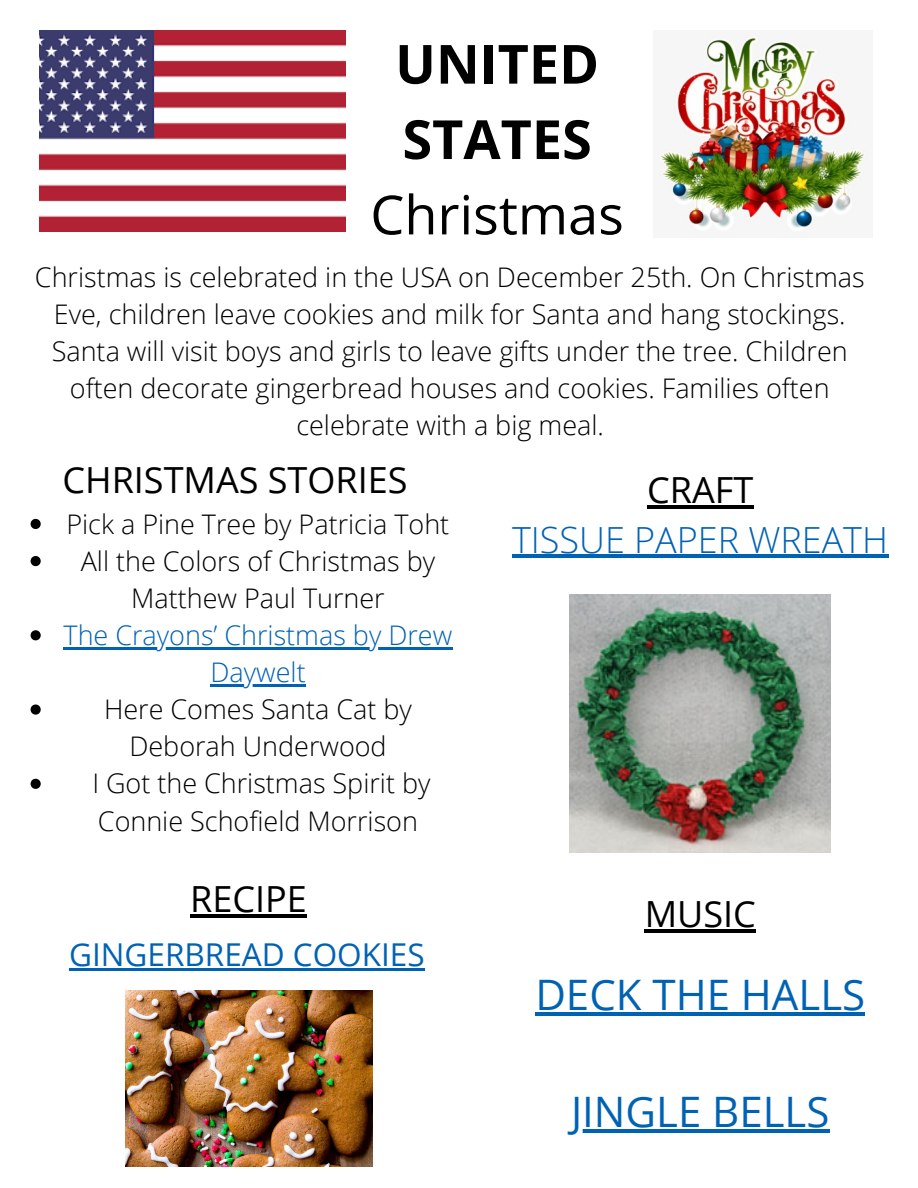
<style>
.page{position:relative;width:918px;height:1188px;background:#fff}
.page>*{position:absolute;margin:0;border:0;box-sizing:border-box;transform-origin:0 0}
.t1{font:700 54px/75.3px "Open Sans";color:#000}
.t2{font:54px "Open Sans";color:#000}
.t3{font:42px "Open Sans";color:#0062b5}
.t4{font:36px "Open Sans";color:#000}
.t5{font:300 36px "Open Sans";color:#0062b5}
.t6{font:31.5px "Open Sans";color:#0062b5}
.t7{font:300 27px/37.2px "Open Sans";color:#000;text-align:center}
.t8{font:300 27px/37.2px "Open Sans";color:#0062b5;text-align:center}
</style>
<div class="page">
<img style="left:39px;top:31px;width:306px;height:201px">
<img style="left:125px;top:991px;width:248px;height:175px">
<img style="left:570px;top:594px;width:261px;height:259px">
<svg style="left:31px;top:519px;width:10px;height:10px"></svg>
<svg style="left:31px;top:556px;width:10px;height:10px"></svg>
<svg style="left:31px;top:630px;width:10px;height:10px"></svg>
<hr style="left:64px;top:647px;width:389px;height:2px;background:#0062b5">
<hr style="left:211px;top:684px;width:95px;height:3px;background:#0062b5">
<svg style="left:31px;top:705px;width:10px;height:10px"></svg>
<svg style="left:31px;top:779px;width:10px;height:10px"></svg>
<img style="left:658px;top:35px;width:209px;height:198px">
<hr style="left:647px;top:505px;width:106px;height:4px;background:#000">
<hr style="left:512px;top:555px;width:376px;height:3px;background:#0062b5">
<hr style="left:190px;top:915px;width:117px;height:3px;background:#000">
<hr style="left:645px;top:929px;width:111px;height:3px;background:#000">
<hr style="left:535px;top:1013px;width:330px;height:3px;background:#0062b5">
<hr style="left:571px;top:1130px;width:258px;height:3px;background:#0062b5">
<hr style="left:69px;top:968px;width:356px;height:2px;background:#0062b5">
<h1 class="t1" style="left:395px;top:25px;width:205px">UNITED<br>STATES</h1>
<h1 class="t2" style="left:370px;top:177px;width:255px">Christmas</h1>
<p class="t7" style="left:35px;top:257px;width:831px">Christmas is celebrated in the USA on December 25th. On Christmas Eve, children leave cookies and milk for Santa and hang stockings.<br>Santa will visit boys and girls to leave gifts under the tree. Children often decorate gingerbread houses and cookies. Families often celebrate with a big meal.</p>
<h3 class="t4" style="left:63px;top:455px;width:347px">CHRISTMAS STORIES</h3>
<p class="t7" style="left:66px;top:504px;width:384px">Pick a Pine Tree by Patricia Toht<br>All the Colors of Christmas by<br>Matthew Paul Turner</p>
<p class="t8" style="left:64px;top:616px;width:390px">The Crayons’ Christmas by Drew<br>Daywelt</p>
<p class="t7" style="left:92px;top:690px;width:340px">Here Comes Santa Cat by<br>Deborah Underwood<br>I Got the Christmas Spirit by<br>Connie Schofield Morrison</p>
<h3 class="t4" style="left:190px;top:874px;width:118px">RECIPE</h3>
<p class="t6" style="left:69px;top:932px;width:357px">GINGERBREAD COOKIES</p>
<h3 class="t4" style="left:647px;top:465px;width:108px">CRAFT</h3>
<h3 class="t5" style="left:512px;top:514px;width:377px">TISSUE PAPER WREATH</h3>
<h3 class="t4" style="left:645px;top:888px;width:113px">MUSIC</h3>
<h2 class="t3" style="left:535px;top:966px;width:331px">DECK THE HALLS</h2>
<h2 class="t3" style="left:571px;top:1083px;width:260px">JINGLE BELLS</h2>
</div>
